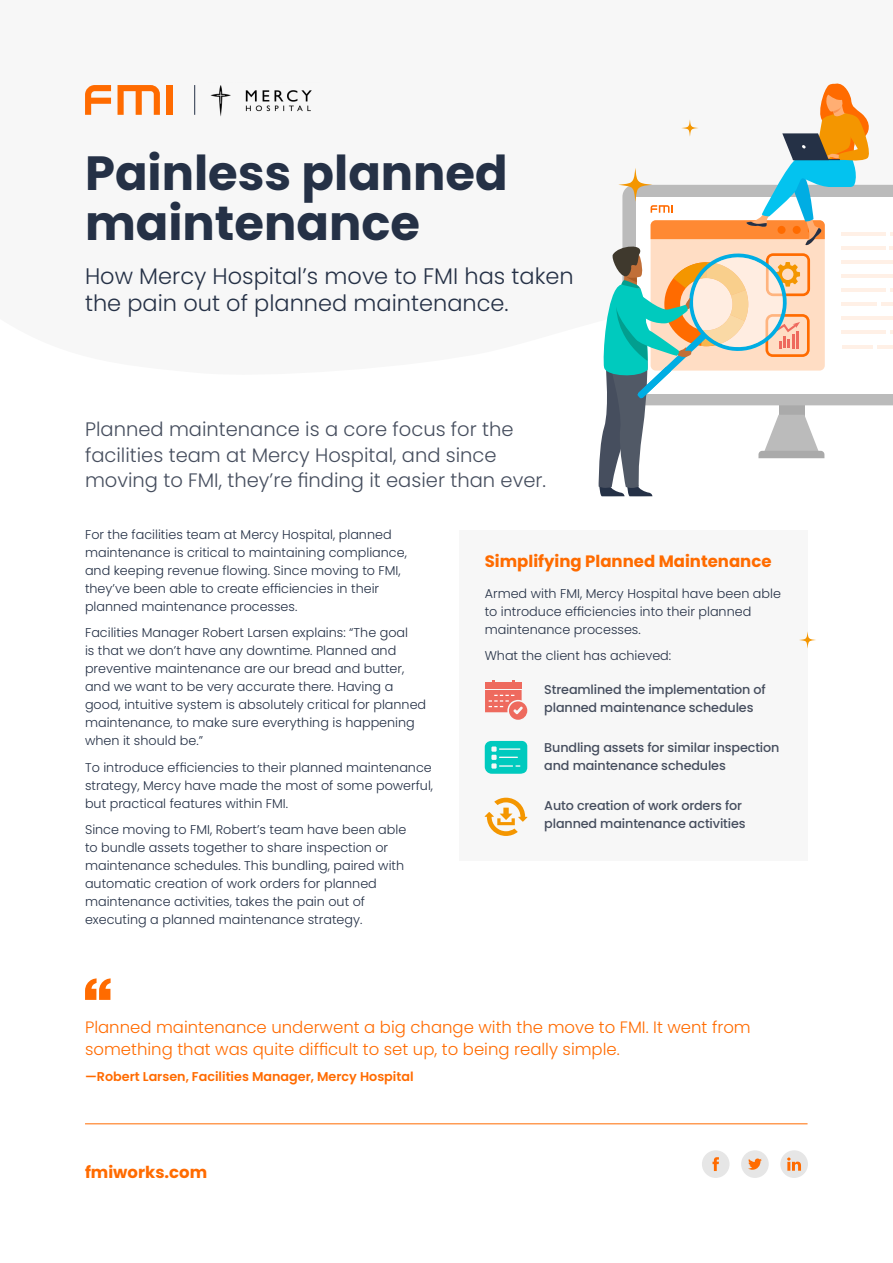
<style>
.page{position:relative;width:893px;height:1263px;background:#fff}
.page>*{position:absolute;margin:0;border:0;box-sizing:border-box;transform-origin:0 0}
.t1{font:700 48px/49.5px "Poppins";color:#253146}
.t2{font:300 22.5px/27px "Poppins";color:#253146}
.t3{font:300 19.5px/25.5px "Poppins";color:#464e5e}
.t4{font:300 16.5px/22.5px "Poppins";color:#ff6b00}
.t5{font:700 16.5px "Poppins";color:#ff6b00}
.t6{font:300 12.75px/18px "Poppins";color:#253146}
.t7{font:500 12.75px/17.2px "Poppins";letter-spacing:-.01em;color:#464e5e}
.t8{font:600 12.75px "Poppins";color:#ff6b00}
</style>
<div class="page">
<hr style="left:842px;top:232px;width:44px;height:3px;background:#ff6b00">
<hr style="left:842px;top:246px;width:44px;height:3px;background:#ff6b00">
<hr style="left:842px;top:260px;width:51px;height:3px;background:#ff6b00">
<hr style="left:842px;top:274px;width:51px;height:3px;background:#ff6b00">
<hr style="left:842px;top:289px;width:44px;height:3px;background:#ff6b00">
<hr style="left:842px;top:303px;width:35px;height:3px;background:#ff6b00">
<svg style="left:882px;top:303px;width:11px;height:3px"></svg>
<hr style="left:842px;top:317px;width:51px;height:3px;background:#ff6b00">
<hr style="left:842px;top:331px;width:44px;height:3px;background:#ff6b00">
<hr style="left:877px;top:345px;width:16px;height:3px;background:#ff6b00">
<div style="left:459px;top:530px;width:349px;height:330px;background:#f7f7f7"></div>
<svg style="left:85px;top:978px;width:26px;height:22px"></svg>
<svg style="left:485px;top:680px;width:42px;height:40px"></svg>
<svg style="left:485px;top:741px;width:42px;height:33px"></svg>
<svg style="left:485px;top:798px;width:42px;height:38px"></svg>
<svg style="left:118px;top:85px;width:42px;height:30px"></svg>
<div style="left:166px;top:85px;width:6px;height:30px;background:#ff6b00"></div>
<svg style="left:85px;top:85px;width:26px;height:30px"></svg>
<hr style="left:194px;top:85px;width:1px;height:30px;background:#253146">
<img style="left:210px;top:85px;width:102px;height:32px">
<svg style="left:598px;top:83px;width:275px;height:413px"></svg>
<svg style="left:799px;top:631px;width:17px;height:17px"></svg>
<hr style="left:85px;top:1123px;width:722px;height:1px;background:#ff6b00">
<svg style="left:702px;top:1150px;width:27px;height:28px"></svg>
<svg style="left:741px;top:1150px;width:28px;height:28px"></svg>
<svg style="left:780px;top:1150px;width:28px;height:28px"></svg>
<h1 class="t1" style="left:85px;top:149px;width:424px">Painless planned maintenance</h1>
<h2 class="t2" style="left:85px;top:263px;width:490px">How Mercy Hospital’s move to FMI has taken the pain out of planned maintenance.</h2>
<h3 class="t3" style="left:85px;top:417px;width:463px">Planned maintenance is a core focus for the facilities team at Mercy Hospital, and since moving to FMI, they’re finding it easier than ever.</h3>
<p class="t6" style="left:85px;top:525px;width:323px">For the facilities team at Mercy Hospital, planned maintenance is critical to maintaining compliance, and keeping revenue flowing. Since moving to FMI, they’ve been able to create efficiencies in their planned maintenance processes.</p>
<p class="t6" style="left:85px;top:624px;width:343px">Facilities Manager Robert Larsen explains: “The goal<br>is that we don’t have any downtime. Planned and preventive maintenance are our bread and butter, and we want to be very accurate there. Having a good, intuitive system is absolutely critical for planned maintenance, to make sure everything is happening when it should be.”</p>
<p class="t6" style="left:85px;top:758px;width:350px;text-align:justify">To introduce efficiencies to their planned maintenance strategy, Mercy have made the most of some powerful, but practical features within FMI.</p>
<p class="t6" style="left:85px;top:821px;width:323px">Since moving to FMI, Robert’s team have been able to bundle assets together to share inspection or maintenance schedules. This bundling, paired with automatic creation of work orders for planned maintenance activities, takes the pain out of executing a planned maintenance strategy.</p>
<p class="t5" style="left:485px;top:552px;width:288px">Simplifying Planned Maintenance</p>
<p class="t6" style="left:485px;top:584px;width:298px">Armed with FMI, Mercy Hospital have been able to introduce efficiencies into their planned maintenance processes.</p>
<p class="t6" style="left:485px;top:647px;width:188px">What the client has achieved:</p>
<p class="t7" style="left:544px;top:681px;width:223px">Streamlined the implementation of planned maintenance schedules</p>
<p class="t7" style="left:544px;top:739px;width:237px">Bundling assets for similar inspection and maintenance schedules</p>
<p class="t7" style="left:544px;top:797px;width:203px">Auto creation of work orders for planned maintenance activities</p>
<p class="t4" style="left:85px;top:1016px;width:667px">Planned maintenance underwent a big change with the move to FMI. It went from something that was quite difficult to set up, to being really simple.</p>
<p class="t8" style="left:85px;top:1069px;width:330px">—Robert Larsen, Facilities Manager, Mercy Hospital</p>
<p class="t5" style="left:85px;top:1162px;width:124px">fmiworks.com</p>
</div>
